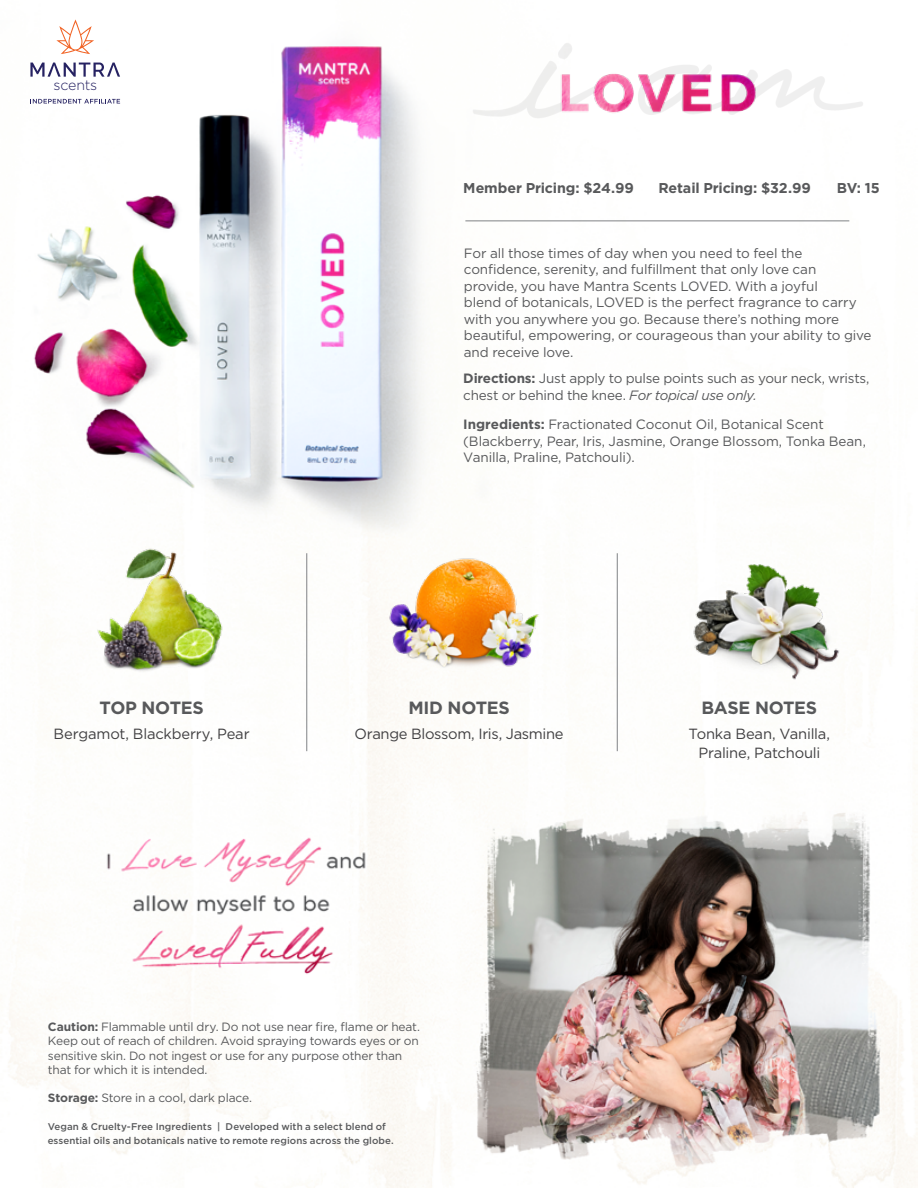
<style>
.page{position:relative;width:918px;height:1188px;background:#fff}
.page>*{position:absolute;margin:0;border:0;box-sizing:border-box;transform-origin:0 0}
.t1{font:700 17.7px "Gotham";letter-spacing:-.015em;color:#58595b}
.t2{font:14.7px/19.4px "Gotham";letter-spacing:-.015em;color:#414042;text-align:center}
.t3{font:700 14.25px "Gotham";letter-spacing:-.01em;color:#58595b}
.t4{font:300 14.25px "Gotham";letter-spacing:-.02em;color:#262262}
.t5{font:13.5px/16.5px "Gotham";letter-spacing:-.01em;color:#58595b}
.t6{font:12px/14.4px "Gotham";letter-spacing:-.015em;color:#58595b}
.t7{font:500 9.75px/13.5px "Gotham";letter-spacing:.005em;color:#58595b}
.s1{font-weight:700}
.s2{font-style:italic}
</style>
<div class="page">
<img style="left:8px;top:45px;width:910px;height:1143px">
<svg style="left:30px;top:63px;width:90px;height:14px"></svg>
<svg style="left:56px;top:19px;width:38px;height:35px"></svg>
<svg style="left:31px;top:99px;width:89px;height:5px"></svg>
<hr style="left:465px;top:220px;width:384px;height:1px;background:#808285">
<hr style="left:306px;top:553px;width:1px;height:198px;background:#808285">
<hr style="left:617px;top:553px;width:1px;height:198px;background:#808285">
<div style="left:435px;top:16px;width:446px;height:114px;background:#fff"></div>
<img style="left:474px;top:64px;width:389px;height:54px">
<img style="left:94px;top:545px;width:134px;height:134px">
<img style="left:385px;top:545px;width:154px;height:134px">
<img style="left:689px;top:548px;width:154px;height:133px">
<p class="t4" style="left:54px;top:78px;width:45px">scents</p>
<p class="t3" style="left:463px;top:180px;width:172px">Member Pricing: $24.99</p>
<p class="t3" style="left:659px;top:180px;width:154px">Retail Pricing: $32.99</p>
<p class="t3" style="left:837px;top:180px;width:44px">BV: 15</p>
<p class="t5" style="left:464px;top:244px;width:409px">For all those times of day when you need to feel the confidence, serenity, and fulfillment that only love can provide, you have Mantra Scents LOVED. With a joyful<br>blend of botanicals, LOVED is the perfect fragrance to carry with you anywhere you go. Because there’s nothing more beautiful, empowering, or courageous than your ability to give and receive love.</p>
<p class="t5" style="left:463px;top:370px;width:408px"><span class="s1">Directions:</span> Just apply to pulse points such as your neck, wrists, chest or behind the knee. <span class="s2">For topical use only.</span></p>
<p class="t5" style="left:463px;top:416px;width:404px"><span class="s1">Ingredients:</span> Fractionated Coconut Oil, Botanical Scent (Blackberry, Pear, Iris, Jasmine, Orange Blossom, Tonka Bean,<br>Vanilla, Praline, Patchouli).</p>
<h1 class="t1" style="left:100px;top:697px;width:106px">TOP NOTES</h1>
<h1 class="t1" style="left:408px;top:697px;width:103px">MID NOTES</h1>
<h1 class="t1" style="left:702px;top:697px;width:117px">BASE NOTES</h1>
<p class="t2" style="left:54px;top:724px;width:198px">Bergamot, Blackberry, Pear</p>
<p class="t2" style="left:354px;top:724px;width:211px">Orange Blossom, Iris, Jasmine</p>
<p class="t2" style="left:689px;top:724px;width:143px">Tonka Bean, Vanilla,<br>Praline, Patchouli</p>
<p class="t6" style="left:48px;top:1019px;width:374px"><span class="s1">Caution:</span> Flammable until dry. Do not use near fire, flame or heat.<br>Keep out of reach of children. Avoid spraying towards eyes or on sensitive skin. Do not ingest or use for any purpose other than that for which it is intended.</p>
<p class="t6" style="left:48px;top:1090px;width:206px"><span class="s1">Storage:</span> Store in a cool, dark place.</p>
<p class="t7" style="left:48px;top:1120px;width:347px">Vegan &amp; Cruelty-Free Ingredients | Developed with a select blend of essential oils and botanicals native to remote regions across the globe.</p>
</div>
